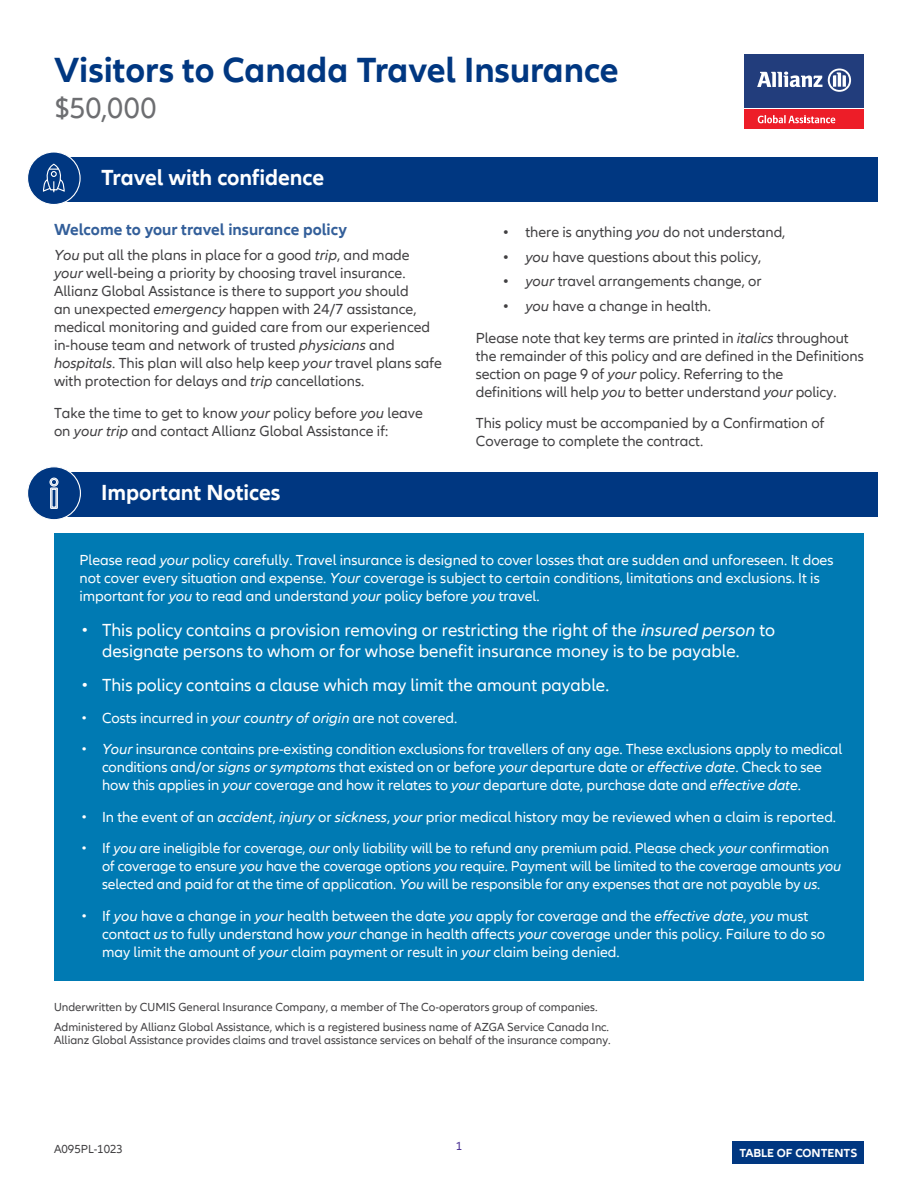
<style>
.page{position:relative;width:918px;height:1188px;background:#fff}
.page>*{position:absolute;margin:0;border:0;box-sizing:border-box;transform-origin:0 0}
.t1{font:700 36px "Kfwhyh Allianz Neo";color:#003781}
.t2{font:30px "Wrlpxc Allianz Neo";color:#6d6e71}
.t3{font:700 22.5px "Tfnlyh Allianz Neo";letter-spacing:-.005em;color:#fff}
.t4{font:700 22.5px "Kfwhyh Allianz Neo";color:#fff}
.t5{font:18px/21px "Mxkdjk Allianz Neo";color:#fff}
.t6{font:18px "Wrlpxc Allianz Neo";color:#fff}
.t7{font:700 16.5px "Kfwhyh Allianz Neo";color:#335f9a}
.t8{font:15px/18px "Wrlpxc Allianz Neo";color:#fff}
.t9{font:15px/18px "Wrlpxc Allianz Neo";color:#414042}
.t10{font:15px/18px "Mxkdjk Allianz Neo";color:#414042}
.t11{font:14.7px/18px "Wrlpxc Allianz Neo";letter-spacing:-.005em;color:#fff}
.t12{font:12px "Wrlpxc Allianz Neo";color:#414042}
.t13{font:700 12px "Kfwhyh Allianz Neo";color:#fff}
.t14{font:12px "Wrlpxc Allianz Neo";color:#492f92}
.s1{font-family:"Xgyphl Allianz Neo";font-style:italic}
.s2{font-family:"Htsjfq Allianz Neo";font-weight:600}
.s3{font-family:"Mxkdjk Allianz Neo"}
.s4{font-family:"Wrlpxc Allianz Neo"}
.s5{font-family:"Hqvkvj Allianz Neo";font-style:italic}
</style>
<div class="page">
<div style="left:54px;top:534px;width:810px;height:91px;background:#007ab3"></div>
<div style="left:54px;top:602px;width:810px;height:79px;background:#007ab3"></div>
<div style="left:54px;top:723px;width:810px;height:91px;background:#007ab3"></div>
<div style="left:54px;top:822px;width:810px;height:91px;background:#007ab3"></div>
<div style="left:54px;top:889px;width:810px;height:92px;background:#007ab3"></div>
<div style="left:744px;top:109px;width:120px;height:20px;background:#ed1d28"></div>
<div style="left:744px;top:54px;width:120px;height:53px;background:#223d7c"></div>
<svg style="left:757px;top:72px;width:65px;height:15px"></svg>
<svg style="left:828px;top:69px;width:23px;height:23px"></svg>
<svg style="left:758px;top:115px;width:77px;height:8px"></svg>
<div style="left:41px;top:157px;width:836px;height:44px;background:#003781"></div>
<div style="left:28px;top:152px;width:52px;height:53px;background:#003781;border-radius:50%"></div>
<div style="left:27px;top:151px;width:54px;height:54px;border:1px solid #fff;border-radius:50%"></div>
<svg style="left:42px;top:163px;width:23px;height:30px"></svg>
<div style="left:41px;top:472px;width:836px;height:44px;background:#003781"></div>
<div style="left:28px;top:467px;width:52px;height:53px;background:#003781;border-radius:50%"></div>
<div style="left:27px;top:466px;width:54px;height:54px;border:1px solid #fff;border-radius:50%"></div>
<svg style="left:49px;top:477px;width:10px;height:32px"></svg>
<div style="left:54px;top:657px;width:810px;height:59px;background:#007ab3"></div>
<div style="left:54px;top:691px;width:810px;height:56px;background:#007ab3"></div>
<div style="left:54px;top:790px;width:810px;height:56px;background:#007ab3"></div>
<div style="left:733px;top:1141px;width:131px;height:23px;background:#003781"></div>
<h1 class="t1" style="left:54px;top:49px;width:566px">Visitors to Canada Travel Insurance</h1>
<p class="t2" style="left:54px;top:90px;width:104px">$50,000</p>
<h2 class="t3" style="left:101px;top:164px;width:225px">Travel with confidence</h2>
<h3 class="t7" style="left:54px;top:220px;width:294px">Welcome to your travel insurance policy</h3>
<p class="t9" style="left:54px;top:246px;width:390px"><span class="s1">You</span> put all the plans in place for a good <span class="s1">trip</span>, and made <span class="s1">your</span> well-being a priority by choosing travel insurance.<br>Allianz Global Assistance is there to support <span class="s1">you</span> should<br>an unexpected <span class="s1">emergency</span> happen with 24/7 assistance, medical monitoring and guided care from our experienced in-house team and network of trusted <span class="s1">physicians</span> and <span class="s1">hospitals</span>. This plan will also help keep <span class="s1">your</span> travel plans safe with protection for delays and <span class="s1">trip</span> cancellations.</p>
<p class="t9" style="left:54px;top:404px;width:370px">Take the time to get to know <span class="s1">your</span> policy before <span class="s1">you</span> leave on <span class="s1">your trip</span> and contact Allianz Global Assistance if:</p>
<h2 class="t4" style="left:101px;top:479px;width:181px">Important Notices</h2>
<p class="t9" style="left:503px;top:223px;width:284px"><span class="s2">•</span> there is anything <span class="s1">you</span> do not understand,</p>
<p class="t9" style="left:503px;top:248px;width:260px"><span class="s2">•</span> <span class="s1">you</span> have questions about this policy,</p>
<p class="t9" style="left:503px;top:273px;width:260px"><span class="s2">•</span> <span class="s1">your</span> travel arrangements change, or</p>
<p class="t9" style="left:503px;top:297px;width:210px"><span class="s2">•</span> <span class="s1">you</span> have a change in health.</p>
<p class="t9" style="left:476px;top:329px;width:389px">Please note that key terms are printed in <span class="s1">italics</span> throughout <span class="s3">the remainder of this policy and are defined in the Definitions </span>section on page 9 of <span class="s1">your</span> policy. Referring to the<br><span class="s3">definitions will help</span> <span class="s1">you</span> to better understand <span class="s1">your</span> policy.</p>
<p class="t10" style="left:476px;top:414px;width:350px">This policy must be accompanied by a Confirmation of<br><span class="s4">Coverage to complete the contract.</span></p>
<p class="t8" style="left:80px;top:552px;width:756px">Please read <span class="s1">your</span> policy carefully. Travel insurance is designed to cover losses that are sudden and unforeseen. It does not cover every situation and expense. <span class="s1">Your</span> coverage is subject to certain conditions, limitations and exclusions. It is important for <span class="s1">you</span> to read and understand <span class="s1">your</span> policy before <span class="s1">you</span> travel.</p>
<p class="t5" style="left:102px;top:620px;width:675px;text-indent:-21px"><span class="s4">• This policy contains a provision removing or restricting the right of the</span> <span class="s1">insured person</span> <span class="s4">to </span>designate persons to whom or for whose benefit insurance money is to be payable.</p>
<p class="t6" style="left:81px;top:675px;width:530px">• This policy contains a clause which may limit the amount payable.</p>
<p class="t8" style="left:81px;top:709px;width:378px">• Costs incurred in <span class="s1">your country of origin</span> are not covered.</p>
<p class="t8" style="left:102px;top:741px;width:742px;text-indent:-21px">• <span class="s1">Your</span> insurance contains pre-existing condition exclusions for travellers of any age. These exclusions apply to medical conditions and/or <span class="s1">signs or symptoms</span> that existed on or before <span class="s1">your</span> departure date or <span class="s5">effective date</span>. Check to see how this applies in <span class="s1">your</span> coverage and how it relates to <span class="s1">your</span> departure date, purchase date and <span class="s5">effective date</span>.</p>
<p class="t8" style="left:81px;top:808px;width:757px">• In the event of an <span class="s1">accident</span>, <span class="s1">injury</span> or <span class="s1">sickness</span>, <span class="s1">your</span> prior medical history may be reviewed when a claim is reported.</p>
<p class="t11" style="left:102px;top:840px;width:741px;text-indent:-21px">• If <span class="s1">you</span> are ineligible for coverage, <span class="s1">our</span> only liability will be to refund any premium paid. Please check <span class="s1">your</span> <span class="s3">confirmation </span>of coverage to ensure <span class="s1">you</span> have the coverage options <span class="s1">you</span> require. Payment will be limited to the coverage amounts <span class="s1">you </span>selected and paid for at the time of application. <span class="s1">You</span> will be responsible for any expenses that are not payable by <span class="s1">us</span>.</p>
<p class="t8" style="left:102px;top:907px;width:725px;text-indent:-21px">• If <span class="s1">you</span> have a change in <span class="s1">your</span> health between the date <span class="s1">you</span> apply for coverage and the <span class="s5">effective date</span>, <span class="s1">you</span> must contact <span class="s1">us</span> to fully understand how <span class="s1">your</span> <span class="s3">change in health affects</span> <span class="s1">your</span> coverage under this policy. Failure to do so may limit the amount of <span class="s1">your</span> claim payment or result in <span class="s1">your</span> claim being denied.</p>
<p class="t12" style="left:54px;top:1000px;width:545px">Underwritten by CUMIS General Insurance Company, a member of The Co-operators group of companies.</p>
<p class="t12" style="left:54px;top:1020px;width:557px">Administered by Allianz Global Assistance, which is a registered business name of AZGA Service Canada Inc.</p>
<p class="t12" style="left:54px;top:1034px;width:558px">Allianz Global Assistance provides claims and travel assistance services on behalf of the insurance company.</p>
<p class="t12" style="left:54px;top:1142px;width:71px">A095PL-1023</p>
<p class="t14" style="left:456px;top:1140px;width:8px">1</p>
<p class="t13" style="left:739px;top:1146px;width:119px">TABLE OF CONTENTS</p>
</div>
